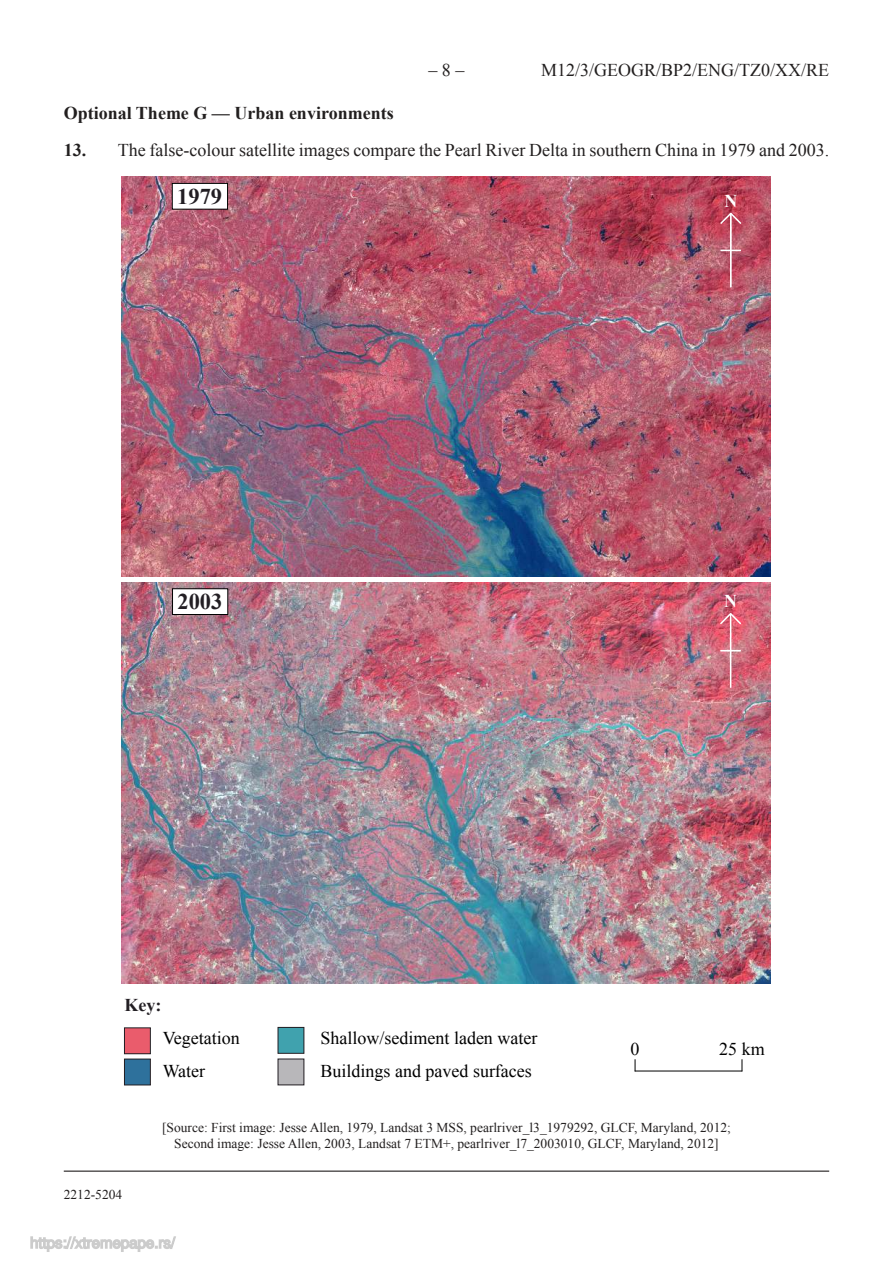
<style>
.page{position:relative;width:893px;height:1263px;background:#fff}
.page>*{position:absolute;margin:0;border:0;box-sizing:border-box;transform-origin:0 0}
.t1{font:700 22.5px "Times New Roman";color:#221e23}
.t2{font:18px "Times New Roman";color:#221f1f}
.t3{font:18px "Times New Roman";color:#000}
.t4{font:700 18px "Times New Roman";color:#221f1f}
.t5{font:700 18px "Times New Roman";color:#221e23}
.t6{font:700 18px "Times New Roman";color:#fff}
.t7{font:13.5px/16.2px "Times New Roman";color:#221f1f;text-align:center}
.s1{font-weight:700}
</style>
<div class="page">
<img style="left:122px;top:582px;width:648px;height:401px">
<img style="left:122px;top:176px;width:648px;height:401px">
<div style="left:172px;top:183px;width:56px;height:26px;background:#fff"></div>
<div style="left:172px;top:183px;width:56px;height:27px;border:1px solid #000"></div>
<div style="left:173px;top:589px;width:55px;height:25px;background:#fff"></div>
<div style="left:172px;top:588px;width:56px;height:27px;border:1px solid #000"></div>
<div style="left:124px;top:1028px;width:26px;height:26px;background:#ea5c6c"></div>
<div style="left:124px;top:1027px;width:27px;height:27px;border:1px solid #221e23"></div>
<div style="left:124px;top:1059px;width:26px;height:26px;background:#2e719c"></div>
<div style="left:124px;top:1059px;width:27px;height:26px;border:1px solid #221e23"></div>
<div style="left:278px;top:1027px;width:26px;height:26px;background:#40a2ae"></div>
<div style="left:278px;top:1027px;width:26px;height:27px;border:1px solid #221e23"></div>
<div style="left:278px;top:1059px;width:26px;height:26px;background:#b8b7ba"></div>
<hr style="left:635px;top:1071px;width:107px;height:1px;background:#000">
<svg style="left:635px;top:1059px;width:1px;height:12px"></svg>
<svg style="left:742px;top:1059px;width:1px;height:12px"></svg>
<svg style="left:718px;top:611px;width:25px;height:15px"></svg>
<hr style="left:730px;top:614px;width:1px;height:73px;background:#fff">
<svg style="left:720px;top:650px;width:21px;height:1px"></svg>
<svg style="left:718px;top:211px;width:25px;height:15px"></svg>
<hr style="left:730px;top:213px;width:1px;height:74px;background:#fff">
<svg style="left:721px;top:250px;width:20px;height:1px"></svg>
<hr style="left:64px;top:1170px;width:765px;height:2px;background:#221f1f">
<svg style="left:30px;top:1236px;width:146px;height:16px"></svg>
<h2 class="t2" style="left:428px;top:64px;width:37px">– 8 –</h2>
<h2 class="t2" style="left:541px;top:60px;width:290px">M12/3/GEOGR/BP2/ENG/TZ0/XX/RE</h2>
<h2 class="t4" style="left:64px;top:106px;width:331px">Optional Theme G — Urban environments</h2>
<h2 class="t2" style="left:64px;top:144px;width:767px"><span class="s1">13.</span> The false-colour satellite images compare the Pearl River Delta in southern China in 1979 and 2003.</h2>
<h1 class="t1" style="left:177px;top:189px;width:47px">1979</h1>
<h2 class="t6" style="left:724px;top:194px;width:14px">N</h2>
<h1 class="t1" style="left:177px;top:594px;width:46px">2003</h1>
<h2 class="t6" style="left:724px;top:595px;width:14px">N</h2>
<h2 class="t5" style="left:124px;top:999px;width:38px">Key:</h2>
<h2 class="t3" style="left:163px;top:1031px;width:78px">Vegetation</h2>
<h2 class="t3" style="left:320px;top:1031px;width:218px">Shallow/sediment laden water</h2>
<h2 class="t3" style="left:163px;top:1064px;width:44px">Water</h2>
<h2 class="t3" style="left:320px;top:1064px;width:213px">Buildings and paved surfaces</h2>
<h2 class="t3" style="left:631px;top:1043px;width:10px">0</h2>
<h2 class="t3" style="left:719px;top:1043px;width:47px">25 km</h2>
<p class="t7" style="left:64px;top:1186px;width:60px">2212-5204</p>
<p class="t7" style="left:162px;top:1119px;width:570px">[Source: First image: Jesse Allen, 1979, Landsat 3 MSS, pearlriver_l3_1979292, GLCF, Maryland, 2012;<br>Second image: Jesse Allen, 2003, Landsat 7 ETM+, pearlriver_l7_2003010, GLCF, Maryland, 2012]</p>
</div>
